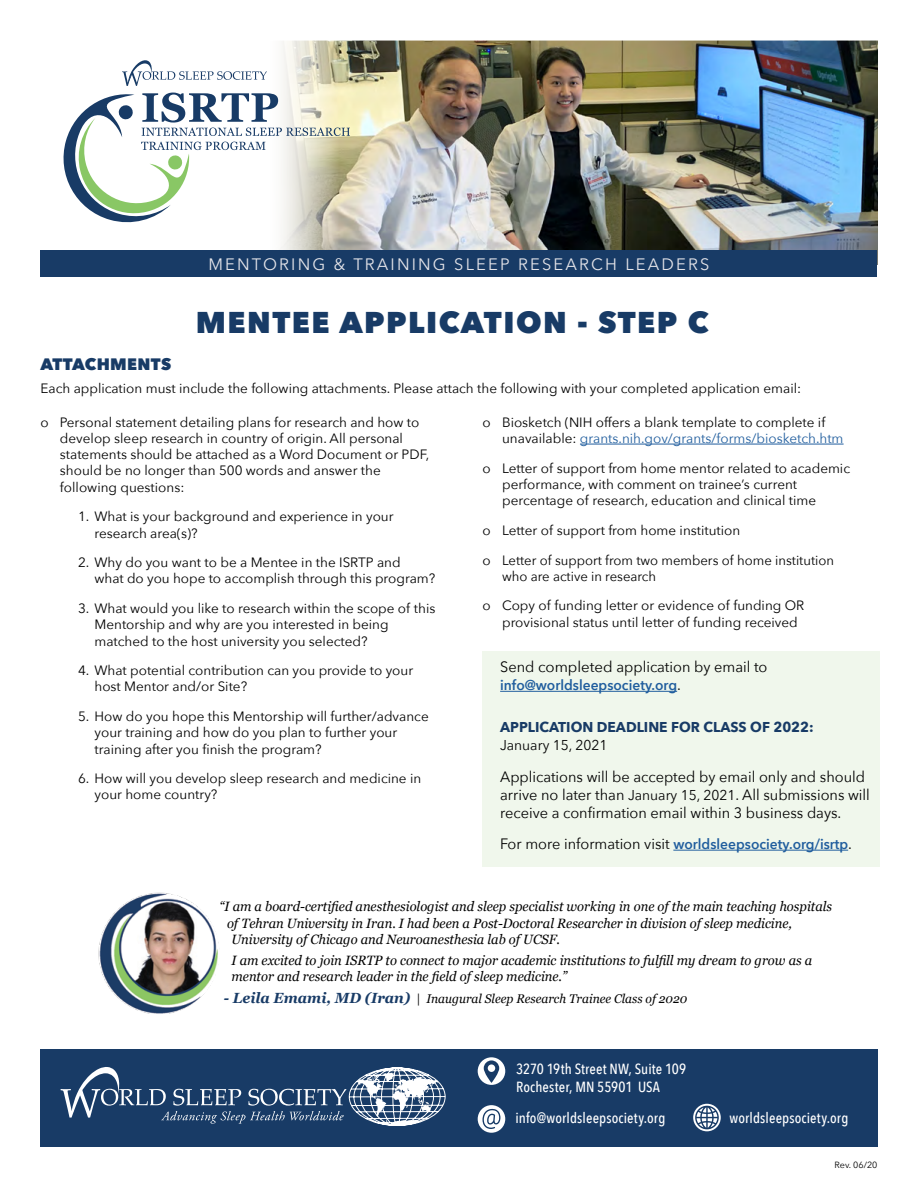
<style>
.page{position:relative;width:918px;height:1188px;background:#fff}
.page>*{position:absolute;margin:0;border:0;box-sizing:border-box;transform-origin:0 0}
.t1{font:800 30px "Avenir Next";letter-spacing:.05em;color:#183b66}
.t2{font:16.5px "Avenir Next";letter-spacing:.13em;color:#e4e4e9}
.t3{font:800 16.5px "Avenir Next";letter-spacing:.02em;color:#183b66}
.t4{font:15px/18px "Avenir Next";color:#000}
.t5{font:500 14.7px/17.7px "Avenir Next Condensed";letter-spacing:.01em;color:#fff}
.t6{font:600 14.25px "Avenir Next";color:#215e9e}
.t7{font:700 14.25px "Avenir Next";color:#183b66}
.t8{font:14.25px "Avenir Next";color:#000}
.t9{font:13.5px/16.2px "Avenir Next";color:#000}
.t10{font:italic 13.5px/16.2px "Georgia";color:#000;scale:.96 1}
.t11{font:italic 12.6px "Georgia";color:#000;scale:.96 1}
.t12{font:9px "Avenir Next";color:#000}
.s1{color:#215e9e}
.s2{font-weight:400;font-size:15px;color:#000}
.s3{font-size:14.25px}
.s4{font-weight:700;font-size:14.7px;color:#183b66}
</style>
<div class="page">
<div style="left:40px;top:1049px;width:837px;height:98px;background:#183b66"></div>
<img style="left:280px;top:41px;width:598px;height:209px">
<div style="left:40px;top:250px;width:838px;height:27px;background:#183b66"></div>
<hr style="left:580px;top:444px;width:264px;height:1px;background:#215e9e">
<svg style="left:63px;top:60px;width:287px;height:166px"></svg>
<svg style="left:61px;top:1067px;width:384px;height:59px"></svg>
<img style="left:96px;top:891px;width:123px;height:124px;border-radius:62px">
<div style="left:483px;top:651px;width:397px;height:216px;background:#f0f7ec"></div>
<svg style="left:478px;top:1105px;width:27px;height:28px"></svg>
<svg style="left:478px;top:1057px;width:27px;height:28px"></svg>
<svg style="left:693px;top:1104px;width:28px;height:27px"></svg>
<hr style="left:500px;top:691px;width:177px;height:1px;background:#215e9e">
<hr style="left:673px;top:850px;width:175px;height:1px;background:#215e9e">
<p class="t2" style="left:209px;top:250px;width:502px">MENTORING &amp; TRAINING SLEEP RESEARCH LEADERS</p>
<h1 class="t1" style="left:196px;top:304px;width:514px">MENTEE APPLICATION - STEP C</h1>
<p class="t3" style="left:40px;top:354px;width:132px">ATTACHMENTS</p>
<p class="t9" style="left:40px;top:380px;width:762px">Each application must include the following attachments. Please attach the following with your completed application email:</p>
<p class="t9" style="left:60px;top:413px;width:371px;text-indent:-19px">o Personal statement detailing plans for research and how to develop sleep research in country of origin. All personal statements should be attached as a Word Document or PDF, should be no longer than 500 words and answer the following questions:</p>
<p class="t9" style="left:94px;top:508px;width:301px;text-indent:-16px">1. What is your background and experience in your research area(s)?</p>
<p class="t9" style="left:94px;top:554px;width:342px;text-indent:-16px">2. Why do you want to be a Mentee in the ISRTP and<br>what do you hope to accomplish through this program?</p>
<p class="t9" style="left:94px;top:600px;width:342px;text-indent:-16px">3. What would you like to research within the scope of this<br>Mentorship and why are you interested in being matched to the host university you selected?</p>
<p class="t9" style="left:94px;top:662px;width:320px;text-indent:-16px">4. What potential contribution can you provide to your host Mentor and/or Site?</p>
<p class="t9" style="left:94px;top:708px;width:336px;text-indent:-16px">5. How do you hope this Mentorship will further/advance your training and how do you plan to further your training after you finish the program?</p>
<p class="t9" style="left:94px;top:770px;width:328px;text-indent:-16px">6. How will you develop sleep research and medicine in your home country?</p>
<p class="t9" style="left:502px;top:413px;width:343px;text-indent:-19px">o Biosketch (NIH offers a blank template to complete if unavailable: <span class="s1">grants.nih.gov/grants/forms/biosketch.htm</span></p>
<p class="t9" style="left:502px;top:459px;width:349px;text-indent:-19px">o Letter of support from home mentor related to academic performance, with comment on trainee’s current percentage of research, education and clinical time</p>
<p class="t9" style="left:483px;top:515px;width:353px;line-height:29.7px">o Letter of support from home institution<br>o Letter of support from two members of home institution</p>
<p class="t9" style="left:483px;top:561px;width:323px;line-height:29.7px;text-indent:19px">who are active in research<br>o Copy of funding letter or evidence of funding OR</p>
<p class="t9" style="left:502px;top:613px;width:297px">provisional status until letter of funding received</p>
<p class="t4" style="left:500px;top:657px;width:269px">Send completed application by email to</p>
<p class="t6" style="left:500px;top:673px;width:182px">info@worldsleepsociety.org<span class="s2">.</span></p>
<p class="t7" style="left:500px;top:715px;width:315px">APPLICATION DEADLINE FOR CLASS OF 2022:</p>
<p class="t8" style="left:500px;top:733px;width:109px">January 15, 2021</p>
<p class="t4" style="left:500px;top:767px;width:371px">Applications will be accepted by email only and should arrive no later than <span class="s3">January 15, 2021</span>. All submissions will receive a confirmation email within 3 business days.</p>
<p class="t6" style="left:500px;top:832px;width:353px"><span class="s2">For more information visit</span> worldsleepsociety.org/isrtp<span class="s2">.</span></p>
<p class="t10" style="left:219px;top:898px;width:640px">“I am a board-certified anesthesiologist and sleep specialist working in one of the main teaching hospitals</p>
<p class="t10" style="left:227px;top:914px;width:590px">of Tehran University in Iran. I had been a Post-Doctoral Researcher in division of sleep medicine,</p>
<p class="t10" style="left:231px;top:931px;width:344px">University of Chicago and Neuroanesthesia lab of UCSF.</p>
<p class="t10" style="left:231px;top:951px;width:606px">I am excited to join ISRTP to connect to major academic institutions to fulfill my dream to grow as a mentor and research leader in the field of sleep medicine.”</p>
<p class="t11" style="left:224px;top:990px;width:484px"><span class="s4">- Leila Emami, MD (Iran)</span> | Inaugural Sleep Research Trainee Class of 2020</p>
<p class="t5" style="left:516px;top:1060px;width:172px">3270 19th Street NW, Suite 109<br>Rochester, MN 55901 USA</p>
<p class="t5" style="left:515px;top:1109px;width:151px">info@worldsleepsociety.org</p>
<p class="t5" style="left:730px;top:1109px;width:120px">worldsleepsociety.org</p>
<p class="t12" style="left:835px;top:1157px;width:44px">Rev. 06/20</p>
</div>
